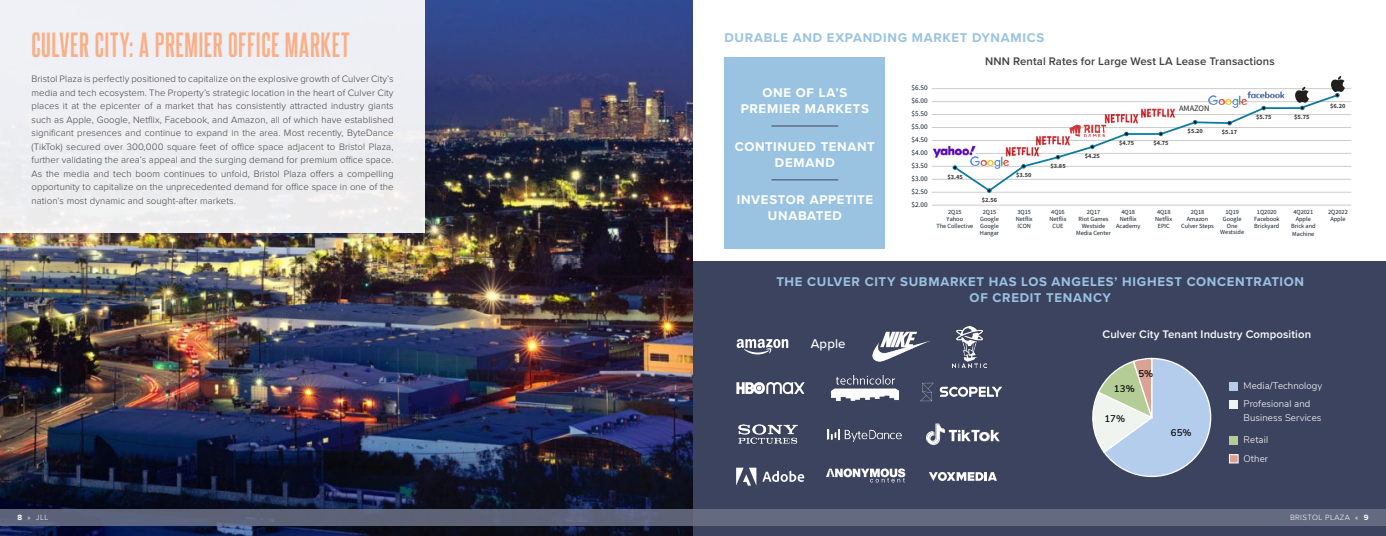
<style>
.page{position:relative;width:1386px;height:536px;background:#fff}
.page>*{position:absolute;margin:0;border:0;box-sizing:border-box;transform-origin:0 0}
.t1{font:700 29.75px "Steelfish Rg";letter-spacing:.02em;color:#faaf86}
.t2{font:700 13.12px/15.8px "Proxima Nova";letter-spacing:.05em;color:#9ac3e1;text-align:center}
.t3{font:700 13.12px/15.8px "Proxima Nova";letter-spacing:.05em;color:#fff;text-align:center}
.t4{font:500 13.12px "Proxima Nova";letter-spacing:.01em;color:#fff}
.t5{font:600 11.38px "Proxima Nova";letter-spacing:.01em;color:#414042}
.t6{font:600 11.38px "Proxima Nova";letter-spacing:.01em;color:#fff}
.t7{font:300 9.62px/13.5px "Proxima Nova";letter-spacing:.01em;color:#414042;text-align:justify}
.t8{font:300 9.62px/18.6px "Nunito Sans";letter-spacing:.01em;color:#fff}
.t9{font:600 9.62px "Nunito Sans";color:#000}
.t10{font:8.31px "Source Sans Pro";color:#231f20}
.t11{font:300 7.88px "Proxima Nova";letter-spacing:.05em;color:#fff}
.t12{font:7.17px "Source Sans Pro";color:#131e29}
.t13{font:6.3px/6.9px "Source Sans Pro";letter-spacing:-.005em;color:#131e29;text-align:center}
.t14{font:700 6.3px "Source Sans Pro";color:#404040}
.s1{font-weight:700}
</style>
<div class="page">
<div style="left:693px;top:262px;width:693px;height:274px;background:#3c435e"></div>
<img style="left:828px;top:429px;width:73px;height:12px">
<img style="left:736px;top:382px;width:69px;height:13px">
<img style="left:873px;top:331px;width:56px;height:31px">
<img style="left:738px;top:424px;width:60px;height:20px">
<img style="left:831px;top:375px;width:67px;height:25px">
<svg style="left:737px;top:339px;width:51px;height:15px"></svg>
<svg style="left:940px;top:386px;width:62px;height:10px"></svg>
<svg style="left:920px;top:383px;width:13px;height:18px"></svg>
<div style="left:1229px;top:382px;width:9px;height:8px;background:#b4cded"></div>
<div style="left:1229px;top:400px;width:9px;height:8px;background:#f0f4ef"></div>
<div style="left:1229px;top:436px;width:9px;height:8px;background:#b4cc95"></div>
<div style="left:1229px;top:454px;width:9px;height:9px;background:#d9a293"></div>
<div style="left:1229px;top:454px;width:9px;height:9px;border:1px solid #fff"></div>
<svg style="left:1092px;top:357px;width:120px;height:120px"></svg>
<svg style="left:926px;top:423px;width:74px;height:22px"></svg>
<svg style="left:736px;top:467px;width:20px;height:18px"></svg>
<svg style="left:762px;top:470px;width:42px;height:11px"></svg>
<svg style="left:826px;top:468px;width:79px;height:14px"></svg>
<img style="left:953px;top:326px;width:34px;height:41px">
<svg style="left:929px;top:472px;width:68px;height:9px"></svg>
<hr style="left:932px;top:88px;width:419px;height:1px;background:#ccc">
<hr style="left:932px;top:192px;width:419px;height:1px;background:#ccc">
<hr style="left:932px;top:179px;width:419px;height:1px;background:#ccc">
<hr style="left:932px;top:166px;width:419px;height:1px;background:#ccc">
<hr style="left:932px;top:153px;width:419px;height:1px;background:#ccc">
<hr style="left:932px;top:140px;width:419px;height:1px;background:#ccc">
<hr style="left:932px;top:127px;width:419px;height:1px;background:#ccc">
<hr style="left:932px;top:114px;width:419px;height:1px;background:#ccc">
<hr style="left:932px;top:101px;width:419px;height:1px;background:#ccc">
<hr style="left:932px;top:205px;width:419px;height:1px;background:#ccc">
<svg style="left:952px;top:95px;width:386px;height:98px"></svg>
<img style="left:1244px;top:91px;width:44px;height:24px">
<svg style="left:953px;top:165px;width:4px;height:5px"></svg>
<svg style="left:987px;top:188px;width:4px;height:4px"></svg>
<svg style="left:1021px;top:165px;width:5px;height:3px"></svg>
<svg style="left:1056px;top:155px;width:4px;height:4px"></svg>
<svg style="left:1090px;top:145px;width:4px;height:4px"></svg>
<svg style="left:1124px;top:132px;width:5px;height:4px"></svg>
<svg style="left:1159px;top:132px;width:4px;height:4px"></svg>
<svg style="left:1193px;top:120px;width:4px;height:4px"></svg>
<svg style="left:1227px;top:121px;width:5px;height:4px"></svg>
<svg style="left:1262px;top:106px;width:4px;height:4px"></svg>
<img style="left:1209px;top:96px;width:38px;height:12px">
<img style="left:1001px;top:138px;width:43px;height:27px">
<img style="left:1031px;top:127px;width:43px;height:27px">
<img style="left:1100px;top:105px;width:43px;height:27px">
<img style="left:1137px;top:99px;width:42px;height:27px">
<img style="left:1069px;top:125px;width:38px;height:11px">
<img style="left:933px;top:145px;width:42px;height:13px">
<img style="left:971px;top:156px;width:37px;height:12px">
<svg style="left:1295px;top:87px;width:14px;height:23px"></svg>
<svg style="left:1331px;top:76px;width:14px;height:21px"></svg>
<img style="left:0;top:0;width:693px;height:536px">
<div style="left:0;top:0;width:425px;height:233px;background:#eeeff3"></div>
<div style="left:724px;top:58px;width:161px;height:191px;background:#9ac3e1"></div>
<hr style="left:772px;top:126px;width:66px;height:1px;background:#3c435e">
<hr style="left:772px;top:179px;width:66px;height:1px;background:#3c435e">
<div style="left:0;top:508px;width:693px;height:17px;background:#5c6277"></div>
<div style="left:693px;top:508px;width:693px;height:17px;background:#646a80"></div>
<h1 class="t1" style="left:32px;top:23px;width:320px">CULVER CITY: A PREMIER OFFICE MARKET</h1>
<p class="t7" style="left:32px;top:72px;width:364px">Bristol Plaza is perfectly positioned to capitalize on the explosive growth of Culver City’s media and tech ecosystem. The Property’s strategic location in the heart of Culver City places it at the epicenter of a market that has consistently attracted industry giants such as Apple, Google, Netflix, Facebook, and Amazon, all of which have established significant presences and continue to expand in the area. Most recently, ByteDance (TikTok) secured over 300,000 square feet of office space adjacent to Bristol Plaza, further validating the area’s appeal and the surging demand for premium office space.<br>As the media and tech boom continues to unfold, Bristol Plaza offers a compelling opportunity to capitalize on the unprecedented demand for office space in one of the nation’s most dynamic and sought-after markets.</p>
<h2 class="t2" style="left:724px;top:29px;width:321px">DURABLE AND EXPANDING MARKET DYNAMICS</h2>
<h2 class="t3" style="left:741px;top:85px;width:130px">ONE OF LA’S<br>PREMIER MARKETS</h2>
<h2 class="t3" style="left:735px;top:138px;width:142px">CONTINUED TENANT<br>DEMAND</h2>
<h2 class="t3" style="left:737px;top:191px;width:138px">INVESTOR APPETITE<br>UNABATED</h2>
<p class="t5" style="left:985px;top:53px;width:291px">NNN Rental Rates for Large West LA Lease Transactions</p>
<p class="t12" style="left:912px;top:83px;width:18px">$6.50</p>
<p class="t12" style="left:912px;top:96px;width:18px">$6.00</p>
<p class="t12" style="left:912px;top:109px;width:18px">$5.50</p>
<p class="t10" style="left:1179px;top:103px;width:32px">AMAZON</p>
<p class="t14" style="left:1256px;top:113px;width:17px">$5.75</p>
<p class="t14" style="left:1294px;top:113px;width:17px">$5.75</p>
<p class="t14" style="left:1330px;top:102px;width:17px">$6.20</p>
<p class="t12" style="left:912px;top:122px;width:18px">$5.00</p>
<p class="t14" style="left:1188px;top:127px;width:17px">$5.20</p>
<p class="t14" style="left:1222px;top:128px;width:17px">$5.17</p>
<p class="t12" style="left:912px;top:135px;width:18px">$4.50</p>
<p class="t14" style="left:1119px;top:138px;width:17px">$4.75</p>
<p class="t14" style="left:1153px;top:138px;width:17px">$4.75</p>
<p class="t12" style="left:912px;top:148px;width:18px">$4.00</p>
<p class="t14" style="left:1085px;top:151px;width:17px">$4.25</p>
<p class="t12" style="left:912px;top:161px;width:18px">$3.50</p>
<p class="t14" style="left:1050px;top:162px;width:17px">$3.85</p>
<p class="t12" style="left:912px;top:174px;width:18px">$3.00</p>
<p class="t14" style="left:947px;top:172px;width:17px">$3.45</p>
<p class="t14" style="left:1016px;top:171px;width:17px">$3.50</p>
<p class="t12" style="left:912px;top:187px;width:18px">$2.50</p>
<p class="t12" style="left:912px;top:200px;width:18px">$2.00</p>
<p class="t14" style="left:982px;top:195px;width:17px">$2.56</p>
<p class="t13" style="left:936px;top:208px;width:39px">2Q15<br>Yahoo<br>The Collective</p>
<p class="t13" style="left:980px;top:208px;width:21px">2Q15<br>Google<br>Google<br>Hangar</p>
<p class="t13" style="left:1016px;top:208px;width:19px;text-align:left">3Q15<br>Netflix<br>ICON</p>
<p class="t13" style="left:1049px;top:208px;width:19px">4Q16<br>Netflix<br>CUE</p>
<p class="t13" style="left:1076px;top:208px;width:36px">2Q17<br>Riot Games<br>Westside<br>Media Center</p>
<p class="t13" style="left:1116px;top:208px;width:26px">4Q18<br>Netflix<br>Academy</p>
<p class="t13" style="left:1155px;top:208px;width:19px">4Q18<br>Netflix<br>EPIC</p>
<p class="t13" style="left:1181px;top:208px;width:34px">2Q18<br>Amazon<br>Culver Steps</p>
<p class="t13" style="left:1223px;top:208px;width:20px">1Q19<br>Google<br>One</p>
<p class="t13" style="left:1254px;top:208px;width:27px">1Q2020<br>Facebook<br>Brickyard</p>
<p class="t13" style="left:1293px;top:208px;width:21px">4Q2021<br>Apple</p>
<p class="t13" style="left:1328px;top:208px;width:21px">2Q2022<br>Apple</p>
<p class="t13" style="left:1220px;top:228px;width:25px">Westside</p>
<p class="t13" style="left:1291px;top:222px;width:26px;line-height:7.6px;text-align:left">Brick and<br>Machine</p>
<h2 class="t2" style="left:776px;top:273px;width:529px">THE CULVER CITY SUBMARKET HAS LOS ANGELES’ HIGHEST CONCENTRATION<br>OF CREDIT TENANCY</h2>
<h2 class="t4" style="left:811px;top:333px;width:36px">Apple</h2>
<p class="t6" style="left:1103px;top:326px;width:210px">Culver City Tenant Industry Composition</p>
<p class="t9" style="left:1138px;top:366px;width:16px">5%</p>
<p class="t9" style="left:1114px;top:381px;width:22px">13%</p>
<p class="t9" style="left:1104px;top:411px;width:22px">17%</p>
<p class="t9" style="left:1171px;top:426px;width:22px">65%</p>
<p class="t8" style="left:1244px;top:375px;width:80px">Media/Technology<br>Profesional and</p>
<p class="t8" style="left:1244px;top:407px;width:79px">Business Services</p>
<p class="t8" style="left:1244px;top:430px;width:26px">Retail<br>Other</p>
<p class="t11" style="left:18px;top:511px;width:32px"><span class="s1">8</span> » JLL</p>
<p class="t11" style="left:1290px;top:511px;width:80px">BRISTOL PLAZA « <span class="s1">9</span></p>
</div>
